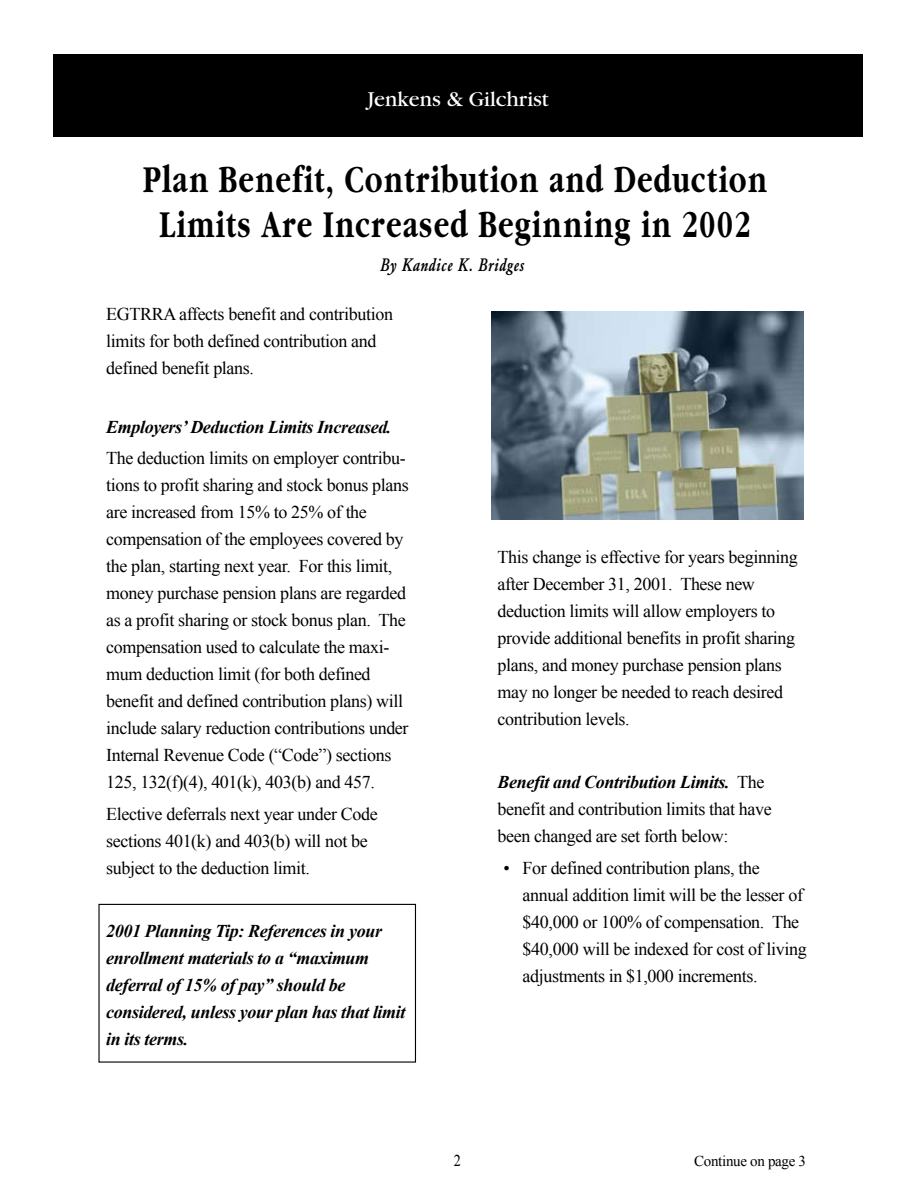
<style>
.page{position:relative;width:918px;height:1188px;background:#fff}
.page>*{position:absolute;margin:0;border:0;box-sizing:border-box;transform-origin:0 0}
.t1{font:700 39.6px/45px "Garamond";letter-spacing:.05em;color:#000;text-align:center;scale:.73 1}
.t2{font:22.05px "Garamond";color:#fff}
.t3{font:18px/27px "Times New Roman";letter-spacing:-.02em;color:#000}
.t4{font:italic 700 18px/27px "Times New Roman";letter-spacing:-.02em;color:#000}
.t5{font:italic 500 17.85px "Garamond BE";letter-spacing:.05em;color:#000;scale:.81 1}
.t6{font:16.5px "Times New Roman";color:#000;scale:.86 1}
.t7{font:15px "Times New Roman";letter-spacing:-.02em;color:#000}
.s1{font-weight:700;font-style:italic}
</style>
<div class="page">
<div style="left:53px;top:54px;width:810px;height:82px;background:#000"></div>
<div style="left:98px;top:904px;width:318px;height:159px;border:1px solid #000"></div>
<img style="left:492px;top:311px;width:312px;height:209px">
<p class="t2" style="left:367px;top:87px;width:183px">Jenkens &amp; Gilchrist</p>
<h1 class="t1" style="left:143px;top:158px;width:856px">Plan Benefit, Contribution and Deduction<br>Limits Are Increased Beginning in 2002</h1>
<p class="t5" style="left:380px;top:254px;width:179px">By Kandice K. Bridges</p>
<p class="t3" style="left:106px;top:300px;width:288px">EGTRRA affects benefit and contribution limits for both defined contribution and defined benefit plans.</p>
<p class="t4" style="left:106px;top:413px;width:287px">Employers’ Deduction Limits Increased.</p>
<p class="t3" style="left:106px;top:444px;width:304px">The deduction limits on employer contribu&shy;tions to profit sharing and stock bonus plans are increased from 15% to 25% of the compensation of the employees covered by the plan, starting next year. For this limit, money purchase pension plans are regarded as a profit sharing or stock bonus plan. The compensation used to calculate the maxi&shy;mum deduction limit (for both defined benefit and defined contribution plans) will include salary reduction contributions under Internal Revenue Code (“Code”) sections 125, 132(f)(4), 401(k), 403(b) and 457.</p>
<p class="t3" style="left:106px;top:800px;width:273px">Elective deferrals next year under Code sections 401(k) and 403(b) will not be subject to the deduction limit.</p>
<p class="t4" style="left:106px;top:917px;width:301px">2001 Planning Tip: References in your enrollment materials to a “maximum deferral of 15% of pay” should be considered, unless your plan has that limit in its terms.</p>
<p class="t3" style="left:498px;top:543px;width:302px">This change is effective for years beginning after December 31, 2001. These new deduction limits will allow employers to provide additional benefits in profit sharing plans, and money purchase pension plans may no longer be needed to reach desired contribution levels.</p>
<p class="t3" style="left:498px;top:768px;width:276px"><span class="s1">Benefit and Contribution Limits.</span> The benefit and contribution limits that have been changed are set forth below:</p>
<p class="t3" style="left:523px;top:854px;width:286px;text-indent:-19px">• For defined contribution plans, the annual addition limit will be the lesser of $40,000 or 100% of compensation. The $40,000 will be indexed for cost of living adjustments in $1,000 increments.</p>
<p class="t6" style="left:454px;top:1149px;width:10px">2</p>
<p class="t7" style="left:694px;top:1151px;width:113px">Continue on page 3</p>
</div>
